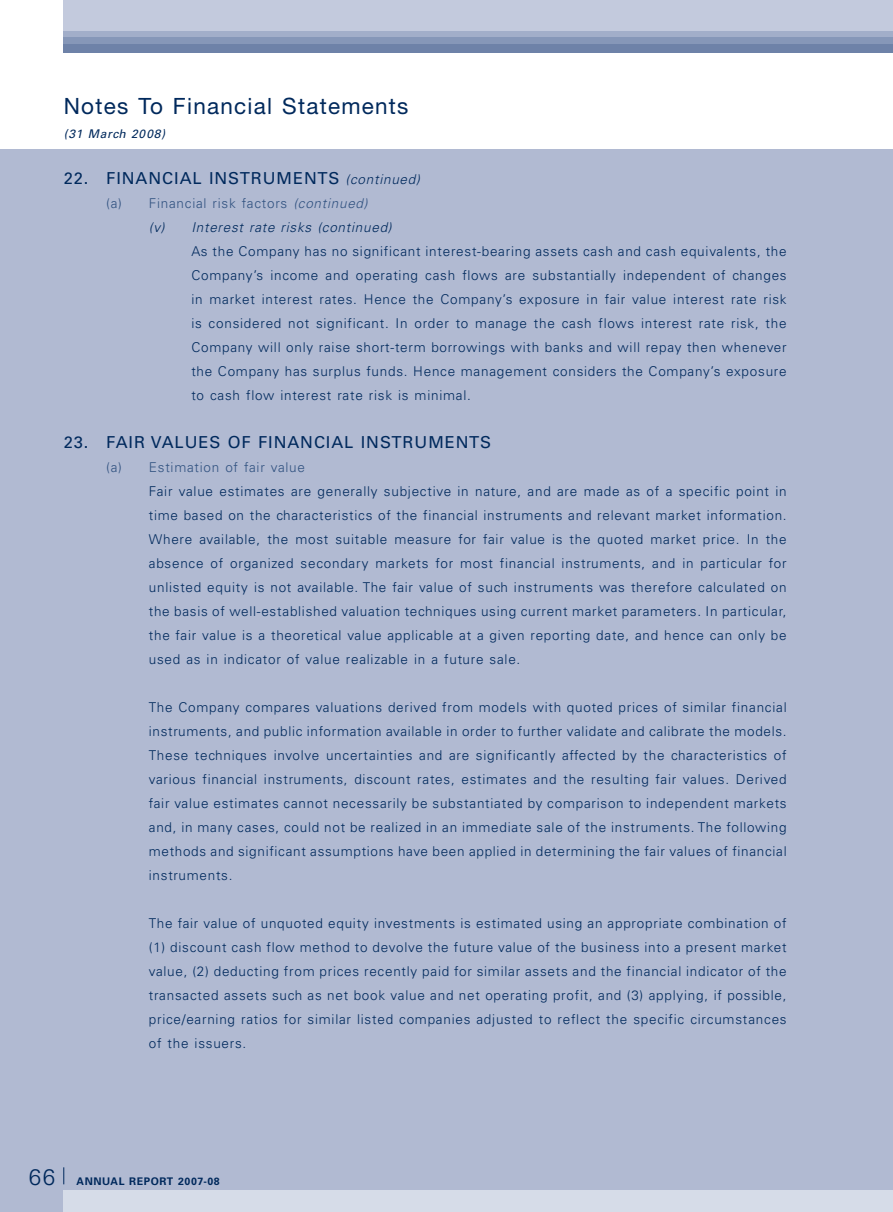
<style>
.page{position:relative;width:893px;height:1212px;background:#fff}
.page>*{position:absolute;margin:0;border:0;box-sizing:border-box;transform-origin:0 0}
.t1{font:22.5px "Helvetica Neue LT Std";letter-spacing:.055em;color:#00295c}
.t2{font:16.5px "Univers LT Std";letter-spacing:.055em;color:#00295c}
.t3{font:300 13.5px/24px "Univers LT Std";letter-spacing:.055em;color:#00295c;text-align:justify}
.t4{font:italic 300 13.5px/24px "Univers LT Std";letter-spacing:.055em;color:#00295c}
.t5{font:300 13.5px "Univers LT Std";letter-spacing:.055em;color:#325381}
.t6{font:italic 12px "Univers LT Std";letter-spacing:.055em;color:#00295c}
.t7{font:700 10.5px "Univers LT Std";letter-spacing:.055em;color:#00295c}
.s1{font-weight:300;font-style:italic;font-size:13.5px}
.s2{font-style:normal;color:#325381}
.s3{color:#325381}
.s4{font-weight:300;font-size:22.5px}
</style>
<div class="page">
<div style="left:0;top:149px;width:893px;height:1063px;background:#b1bad2"></div>
<div style="left:64px;top:1191px;width:829px;height:21px;background:#d6dce8"></div>
<svg style="left:63px;top:1167px;width:1px;height:17px"></svg>
<div style="left:64px;top:0;width:829px;height:43px;background:#c3cadd"></div>
<div style="left:64px;top:31px;width:829px;height:12px;background:#a2aec9"></div>
<div style="left:64px;top:41px;width:829px;height:11px;background:#6e82a8"></div>
<div style="left:64px;top:37px;width:829px;height:7px;background:#8697b8"></div>
<h1 class="t1" style="left:64px;top:97px;width:346px">Notes To Financial Statements</h1>
<p class="t6" style="left:64px;top:129px;width:103px">(31 March 2008)</p>
<p class="t2" style="left:64px;top:171px;width:358px">22. FINANCIAL INSTRUMENTS <span class="s1">(continued)</span></p>
<p class="t4" style="left:149px;top:192px;width:244px;text-indent:-43px"><span class="s2">(a) Financial risk factors</span> <span class="s3">(continued)<br></span>(v) Interest rate risks (continued)</p>
<p class="t3" style="left:191px;top:240px;width:597px">As the Company has no significant interest-bearing assets cash and cash equivalents, the Company’s income and operating cash flows are substantially independent of changes in market interest rates. Hence the Company’s exposure in fair value interest rate risk is considered not significant. In order to manage the cash flows interest rate risk, the Company will only raise short-term borrowings with banks and will repay then whenever the Company has surplus funds. Hence management considers the Company’s exposure to cash flow interest rate risk is minimal.</p>
<p class="t2" style="left:64px;top:435px;width:429px">23. FAIR VALUES OF FINANCIAL INSTRUMENTS</p>
<p class="t5" style="left:106px;top:462px;width:200px">(a) Estimation of fair value</p>
<p class="t3" style="left:149px;top:480px;width:639px">Fair value estimates are generally subjective in nature, and are made as of a specific point in time based on the characteristics of the financial instruments and relevant market information.<br>Where available, the most suitable measure for fair value is the quoted market price. In the absence of organized secondary markets for most financial instruments, and in particular for unlisted equity is not available. The fair value of such instruments was therefore calculated on the basis of well-established valuation techniques using current market parameters. In particular, the fair value is a theoretical value applicable at a given reporting date, and hence can only be used as in indicator of value realizable in a future sale.</p>
<p class="t3" style="left:149px;top:696px;width:639px">The Company compares valuations derived from models with quoted prices of similar financial instruments, and public information available in order to further validate and calibrate the models.<br>These techniques involve uncertainties and are significantly affected by the characteristics of various financial instruments, discount rates, estimates and the resulting fair values. Derived fair value estimates cannot necessarily be substantiated by comparison to independent markets and, in many cases, could not be realized in an immediate sale of the instruments. The following methods and significant assumptions have been applied in determining the fair values of financial instruments.</p>
<p class="t3" style="left:149px;top:912px;width:639px">The fair value of unquoted equity investments is estimated using an appropriate combination of (1) discount cash flow method to devolve the future value of the business into a present market value, (2) deducting from prices recently paid for similar assets and the financial indicator of the transacted assets such as net book value and net operating profit, and (3) applying, if possible, price/earning ratios for similar listed companies adjusted to reflect the specific circumstances of the issuers.</p>
<p class="t7" style="left:29px;top:1177px;width:192px"><span class="s4">66</span> ANNUAL REPORT 2007-08</p>
</div>
